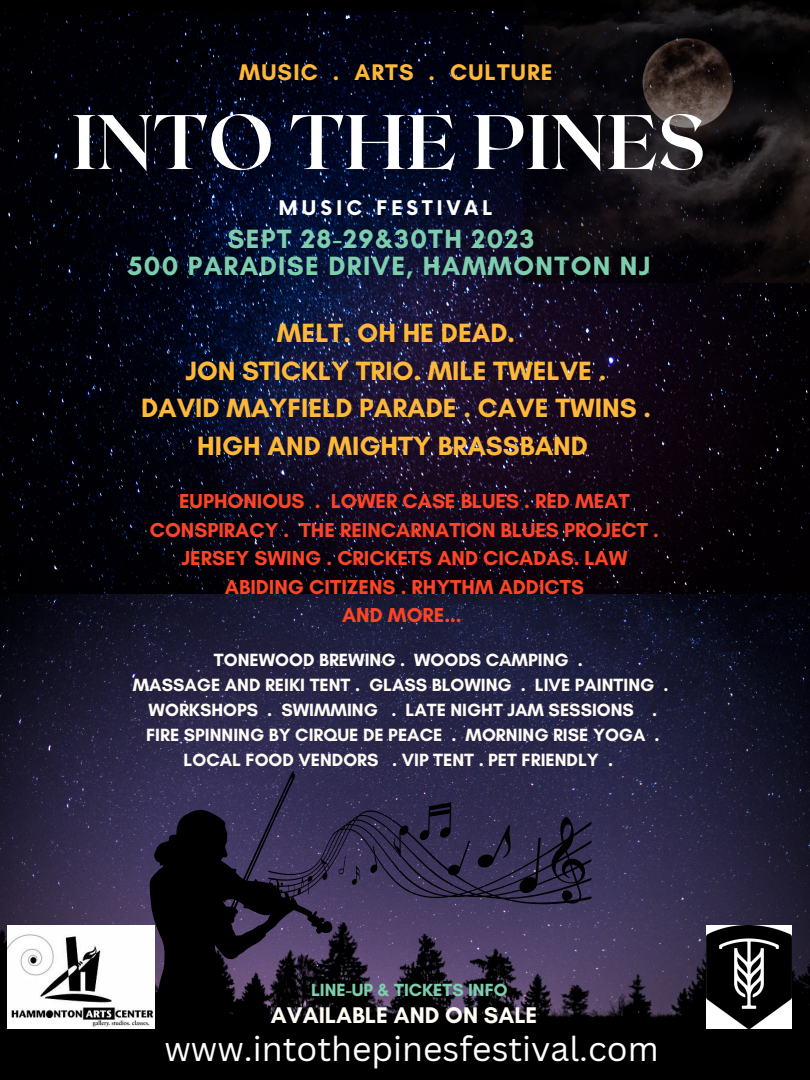
<style>
.page{position:relative;width:810px;height:1080px;background:#fff}
.page>*{position:absolute;margin:0;border:0;box-sizing:border-box;transform-origin:0 0}
.t1{font:700 77.12px "Roxborough CF";color:#fff}
.t2{font:33.75px "Canva Sans";color:#fff}
.t3{font:700 26.94px "Glacial Indifference";color:#feb839}
.t4{font:700 26.94px "Glacial Indifference";letter-spacing:.05em;color:#7dcead}
.t5{font:700 23.06px "Glacial Indifference";letter-spacing:.05em;color:#feb839}
.t6{font:700 23.06px "Glacial Indifference";color:#fffcf6}
.t7{font:700 20.56px/28.4px "Glacial Indifference";color:#fc4427;text-align:center}
.t8{font:700 19.75px "Now";letter-spacing:.2em;color:#fff}
.t9{font:700 18.06px/25px "Glacial Indifference";color:#fffcf6;text-align:center}
.t10{font:700 17.94px "Glacial Indifference";color:#7dcead}
</style>
<div class="page">
<div style="left:0;top:0;width:310px;height:12px;background:#000"></div>
<img style="left:0;top:593px;width:810px;height:487px">
<img style="left:0;top:12px;width:810px;height:581px">
<img style="left:524px;top:0;width:286px;height:282px">
<img style="left:8px;top:925px;width:130px;height:104px">
<img style="left:707px;top:925px;width:84px;height:104px">
<svg style="left:138px;top:770px;width:525px;height:310px;background:#292339"></svg>
<p class="t5" style="left:239px;top:58px;width:315px">MUSIC . ARTS . CULTURE</p>
<p class="t1" style="left:72px;top:92px;width:635px">INTO THE PINES</p>
<p class="t8" style="left:278px;top:198px;width:215px">MUSIC FESTIVAL</p>
<p class="t4" style="left:228px;top:222px;width:308px">SEPT 28-29&amp;30TH 2023</p>
<p class="t4" style="left:128px;top:249px;width:524px">500 PARADISE DRIVE, HAMMONTON NJ</p>
<p class="t3" style="left:277px;top:316px;width:240px">MELT. OH HE DEAD.</p>
<p class="t3" style="left:186px;top:354px;width:422px">JON STICKLY TRIO. MILE TWELVE .</p>
<p class="t3" style="left:141px;top:391px;width:511px">DAVID MAYFIELD PARADE . CAVE TWINS .</p>
<p class="t3" style="left:197px;top:429px;width:392px">HIGH AND MIGHTY BRASSBAND</p>
<p class="t7" style="left:150px;top:487px;width:511px">EUPHONIOUS . LOWER CASE BLUES . RED MEAT CONSPIRACY . THE REINCARNATION BLUES PROJECT .<br>JERSEY SWING . CRICKETS AND CICADAS. LAW ABIDING CITIZENS . RHYTHM ADDICTS</p>
<p class="t7" style="left:342px;top:601px;width:121px">AND MORE...</p>
<p class="t9" style="left:214px;top:647px;width:370px">TONEWOOD BREWING . WOODS CAMPING .</p>
<p class="t9" style="left:133px;top:672px;width:537px">MASSAGE AND REIKI TENT . GLASS BLOWING . LIVE PAINTING .<br>WORKSHOPS . SWIMMING . LATE NIGHT JAM SESSIONS .<br>FIRE SPINNING BY CIRQUE DE PEACE . MORNING RISE YOGA .<br>LOCAL FOOD VENDORS . VIP TENT . PET FRIENDLY .</p>
<p class="t10" style="left:311px;top:979px;width:198px">LINE-UP &amp; TICKETS INFO</p>
<p class="t6" style="left:271px;top:1001px;width:268px">AVAILABLE AND ON SALE</p>
<p class="t2" style="left:164px;top:1025px;width:496px">www.intothepinesfestival.com</p>
</div>
